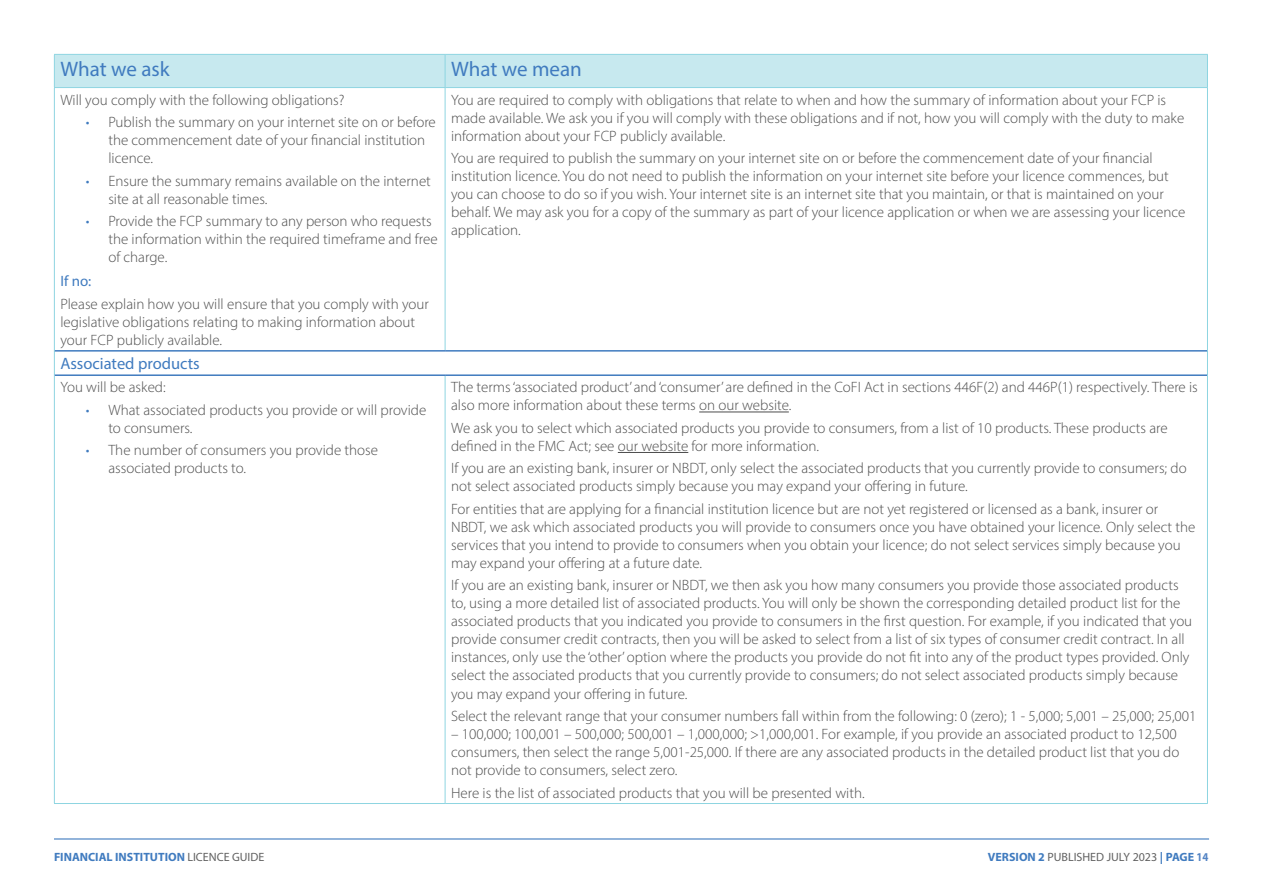
<style>
.page{position:relative;width:1263px;height:893px;background:#fff}
.page>*{position:absolute;margin:0;border:0;box-sizing:border-box;transform-origin:0 0}
.t1{font:21px "Myriad Pro";color:#407bbf}
.t2{font:16.5px "Myriad Pro";color:#407bbf}
.t3{font:300 15px/18px "Myriad Pro";color:#4d4d4d}
.t4{font:15px "Myriad Pro";color:#407bbf}
.t5{font:700 12px "Myriad Pro";color:#407bbf}
.t6{font:12px "Myriad Pro";color:#616161}
.s1{color:#407bbf}
.s2{font-weight:400;color:#616161}
.s3{font-weight:700;color:#407bbf}
.s4{font-weight:700;color:#5484c4}
</style>
<div class="page">
<hr style="left:54px;top:838px;width:1155px;height:1px;background:#407bbf">
<div style="left:55px;top:55px;width:1152px;height:32px;background:#c7e9ef"></div>
<hr style="left:54px;top:54px;width:391px;height:1px;background:#8ed5e1">
<hr style="left:54px;top:55px;width:1px;height:32px;background:#8ed5e1">
<hr style="left:445px;top:54px;width:763px;height:1px;background:#8ed5e1">
<hr style="left:445px;top:55px;width:1px;height:32px;background:#8ed5e1">
<hr style="left:1207px;top:55px;width:1px;height:32px;background:#8ed5e1">
<hr style="left:54px;top:87px;width:391px;height:1px;background:#8ed5e1">
<hr style="left:54px;top:88px;width:1px;height:263px;background:#8ed5e1">
<hr style="left:445px;top:87px;width:763px;height:1px;background:#8ed5e1">
<hr style="left:445px;top:88px;width:1px;height:262px;background:#8ed5e1">
<hr style="left:1207px;top:88px;width:1px;height:263px;background:#8ed5e1">
<svg style="left:54px;top:351px;width:1px;height:24px"></svg>
<svg style="left:1207px;top:351px;width:1px;height:24px"></svg>
<hr style="left:54px;top:375px;width:1px;height:428px;background:#8ed5e1">
<hr style="left:445px;top:376px;width:1px;height:427px;background:#8ed5e1">
<hr style="left:1207px;top:375px;width:1px;height:428px;background:#8ed5e1">
<hr style="left:54px;top:803px;width:391px;height:1px;background:#8ed5e1">
<hr style="left:445px;top:803px;width:763px;height:1px;background:#8ed5e1">
<hr style="left:55px;top:350px;width:390px;height:2px;background:#407bbf">
<hr style="left:445px;top:350px;width:762px;height:2px;background:#407bbf">
<hr style="left:55px;top:374px;width:390px;height:2px;background:#407bbf">
<hr style="left:445px;top:374px;width:762px;height:2px;background:#407bbf">
<hr style="left:699px;top:412px;width:90px;height:1px;background:#4d4d4d">
<hr style="left:618px;top:452px;width:70px;height:1px;background:#4d4d4d">
<p class="t1" style="left:60px;top:56px;width:111px">What we ask</p>
<p class="t1" style="left:451px;top:56px;width:132px">What we mean</p>
<p class="t3" style="left:60px;top:91px;width:286px">Will you comply with the following obligations?</p>
<p class="t3" style="left:108px;top:113px;width:329px;text-indent:-22px"><span class="s1">•</span> Publish the summary on your internet site on or before the commencement date of your financial institution licence.</p>
<p class="t3" style="left:108px;top:172px;width:324px;text-indent:-22px"><span class="s1">•</span> Ensure the summary remains available on the internet site at all reasonable times.</p>
<p class="t3" style="left:108px;top:212px;width:331px;text-indent:-22px"><span class="s1">•</span> Provide the FCP summary to any person who requests the information within the required timeframe and free of charge.</p>
<p class="t4" style="left:60px;top:272px;width:32px">If no:</p>
<p class="t3" style="left:60px;top:295px;width:370px">Please explain how you will ensure that you comply with your legislative obligations relating to making information about your FCP publicly available.</p>
<p class="t3" style="left:451px;top:91px;width:735px">You are required to comply with obligations that relate to when and how the summary of information about your FCP is made available. We ask you if you will comply with these obligations and if not, how you will comply with the duty to make information about your FCP publicly available.</p>
<p class="t3" style="left:451px;top:149px;width:736px">You are required to publish the summary on your internet site on or before the commencement date of your financial institution licence. You do not need to publish the information on your internet site before your licence commences, but you can choose to do so if you wish. Your internet site is an internet site that you maintain, or that is maintained on your behalf. We may ask you for a copy of the summary as part of your licence application or when we are assessing your licence application.</p>
<p class="t2" style="left:60px;top:353px;width:141px">Associated products</p>
<p class="t3" style="left:60px;top:378px;width:107px">You will be asked:</p>
<p class="t3" style="left:108px;top:401px;width:319px;text-indent:-22px"><span class="s1">•</span> What associated products you provide or will provide to consumers.</p>
<p class="t3" style="left:108px;top:441px;width:271px;text-indent:-22px"><span class="s1">•</span> The number of consumers you provide those associated products to.</p>
<p class="t3" style="left:451px;top:378px;width:748px">The terms ‘associated product’ and ‘consumer’ are defined in the CoFI Act in sections 446F(2) and 446P(1) respectively. There is also more information about these terms on our website.</p>
<p class="t3" style="left:451px;top:419px;width:718px">We ask you to select which associated products you provide to consumers, from a list of 10 products. These products are defined in the FMC Act; see our website for more information.</p>
<p class="t3" style="left:451px;top:459px;width:737px">If you are an existing bank, insurer or NBDT, only select the associated products that you currently provide to consumers; do not select associated products simply because you may expand your offering in future.</p>
<p class="t3" style="left:451px;top:500px;width:746px">For entities that are applying for a financial institution licence but are not yet registered or licensed as a bank, insurer or NBDT, we ask which associated products you will provide to consumers once you have obtained your licence. Only select the services that you intend to provide to consumers when you obtain your licence; do not select services simply because you may expand your offering at a future date.</p>
<p class="t3" style="left:451px;top:576px;width:743px">If you are an existing bank, insurer or NBDT, we then ask you how many consumers you provide those associated products to, using a more detailed list of associated products. You will only be shown the corresponding detailed product list for the associated products that you indicated you provide to consumers in the first question. For example, if you indicated that you provide consumer credit contracts, then you will be asked to select from a list of six types of consumer credit contract. In all instances, only use the ‘other’ option where the products you provide do not fit into any of the product types provided. Only select the associated products that you currently provide to consumers; do not select associated products simply because you may expand your offering in future.</p>
<p class="t3" style="left:451px;top:707px;width:747px">Select the relevant range that your consumer numbers fall within from the following: 0 (zero); 1 - 5,000; 5,001 – 25,000; 25,001</p>
<p class="t3" style="left:451px;top:725px;width:730px">– 100,000; 100,001 – 500,000; 500,001 – 1,000,000; &gt;1,000,001. For example, if you provide an associated product to 12,500 consumers, then select the range 5,001-25,000. If there are any associated products in the detailed product list that you do not provide to consumers, select zero.</p>
<p class="t3" style="left:451px;top:783px;width:415px">Here is the list of associated products that you will be presented with.</p>
<p class="t5" style="left:54px;top:849px;width:212px">FINANCIAL INSTITUTION <span class="s2">LICENCE GUIDE</span></p>
<p class="t6" style="left:988px;top:849px;width:222px"><span class="s3">VERSION 2</span> PUBLISHED JULY 2023 <span class="s3">| PAGE</span> <span class="s4">14</span></p>
</div>
